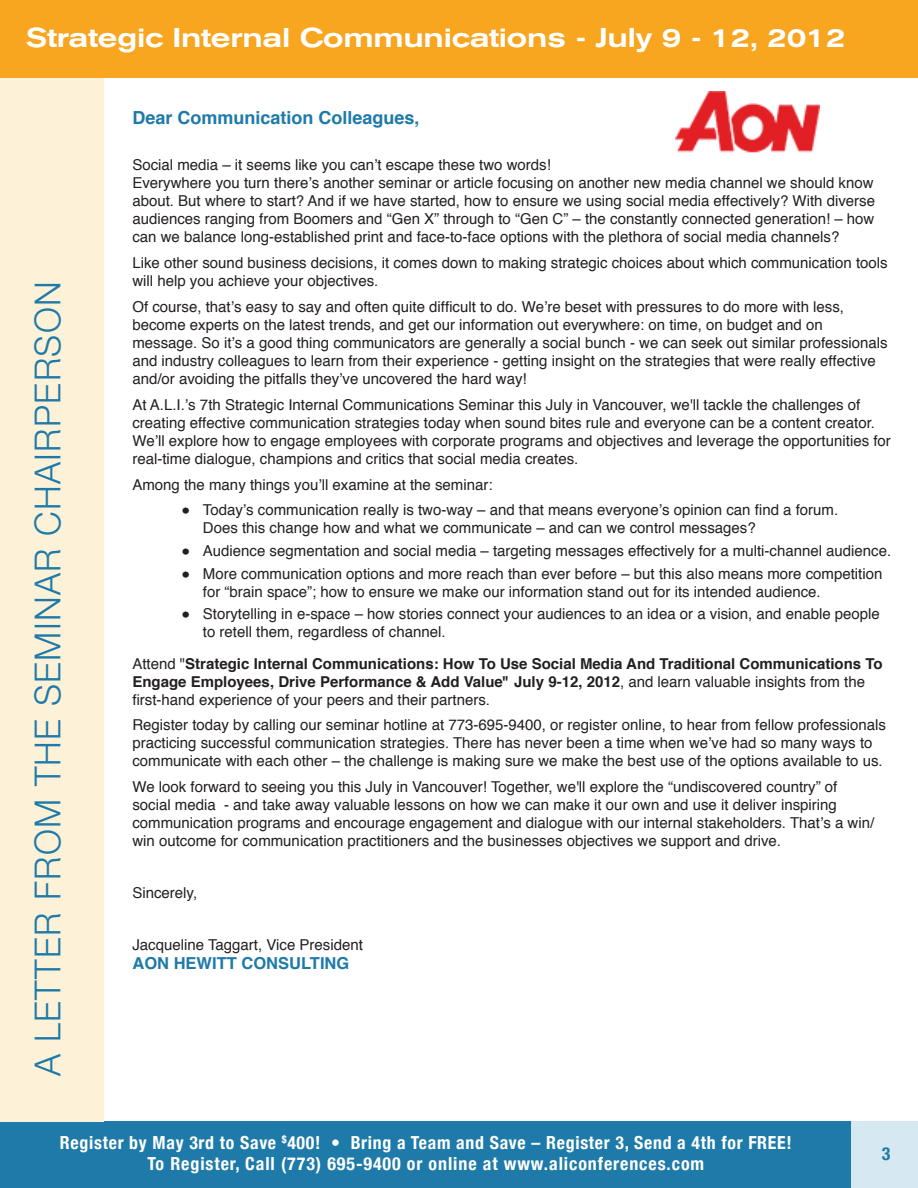
<style>
.page{position:relative;width:918px;height:1188px;background:#fff}
.page>*{position:absolute;margin:0;border:0;box-sizing:border-box;transform-origin:0 0}
.t1{font:700 39px "Helvetica";color:#231f20}
.t2{font:300 36px "Helvetica Neue";letter-spacing:.04em;color:#1e7aa8}
.t3{font:500 expanded 27px "Akzidenz Grotesk BE";letter-spacing:-.01em;color:#fff}
.t4{font:700 condensed 18px/21.6px "Helvetica Neue";letter-spacing:.04em;color:#fff;text-align:center}
.t5{font:700 18px "Helvetica";color:#1e7aa8}
.t6{font:700 condensed 18px "Helvetica Neue";color:#1e7aa8}
.t7{font:700 16.5px "Helvetica";color:#1e7aa8}
.t8{font:15px/18px "Helvetica";color:#231f20}
.t9{font:700 15px/18px "Helvetica";color:#231f20}
.s1{font-weight:400}
</style>
<div class="page">
<div style="left:0;top:1122px;width:852px;height:66px;background:#1e7aa8"></div>
<div style="left:852px;top:1122px;width:66px;height:66px;background:#d6e8f1"></div>
<div style="left:0;top:77px;width:104px;height:1045px;background:#fdf1d8"></div>
<div style="left:0;top:0;width:918px;height:78px;background:#f8a51f"></div>
<img style="left:675px;top:91px;width:145px;height:62px">
<h3 class="t3" style="left:26px;top:22px;width:821px">Strategic Internal Communications - July 9 - 12, 2012</h3>
<h2 class="t2" style="left:26px;top:1076px;width:791px;rotate:-90deg">A Letter From The SEMINAR Chairperson</h2>
<p class="t5" style="left:132px;top:103px;width:289px">Dear Communication Colleagues,</p>
<p class="t8" style="left:132px;top:156px;width:744px">Social media – it seems like you can’t escape these two words!<br>Everywhere you turn there’s another seminar or article focusing on another new media channel we should know about. But where to start? And if we have started, how to ensure we using social media effectively? With diverse audiences ranging from Boomers and “Gen X” through to “Gen C” – the constantly connected generation! – how can we balance long-established print and face-to-face options with the plethora of social media channels?</p>
<p class="t8" style="left:132px;top:254px;width:757px">Like other sound business decisions, it comes down to making strategic choices about which communication tools will help you achieve your objectives.</p>
<p class="t8" style="left:132px;top:298px;width:757px">Of course, that’s easy to say and often quite difficult to do. We’re beset with pressures to do more with less, become experts on the latest trends, and get our information out everywhere: on time, on budget and on message. So it’s a good thing communicators are generally a social bunch - we can seek out similar professionals and industry colleagues to learn from their experience - getting insight on the strategies that were really effective and/or avoiding the pitfalls they’ve uncovered the hard way!</p>
<p class="t8" style="left:132px;top:396px;width:760px">At A.L.I.’s 7th Strategic Internal Communications Seminar this July in Vancouver, we'll tackle the challenges of creating effective communication strategies today when sound bites rule and everyone can be a content creator.<br>We’ll explore how to engage employees with corporate programs and objectives and leverage the opportunities for real-time dialogue, champions and critics that social media creates.</p>
<p class="t8" style="left:132px;top:476px;width:362px">Among the many things you’ll examine at the seminar:</p>
<h1 class="t1" style="left:180px;top:479px;width:12px">·</h1>
<p class="t8" style="left:203px;top:502px;width:637px">Today’s communication really is two-way – and that means everyone’s opinion can find a forum.<br>Does this change how and what we communicate – and can we control messages?</p>
<h1 class="t1" style="left:180px;top:520px;width:12px">·</h1>
<p class="t8" style="left:203px;top:542px;width:690px">Audience segmentation and social media – targeting messages effectively for a multi-channel audience.</p>
<h1 class="t1" style="left:180px;top:542px;width:12px">·</h1>
<p class="t8" style="left:203px;top:565px;width:681px">More communication options and more reach than ever before – but this also means more competition for “brain space”; how to ensure we make our information stand out for its intended audience.</p>
<h1 class="t1" style="left:180px;top:583px;width:12px">·</h1>
<p class="t8" style="left:203px;top:605px;width:679px">Storytelling in e-space – how stories connect your audiences to an idea or a vision, and enable people to retell them, regardless of channel.</p>
<p class="t9" style="left:132px;top:655px;width:752px"><span class="s1">Attend "</span>Strategic Internal Communications: How To Use Social Media And Traditional Communications To<br>Engage Employees, Drive Performance &amp; Add Value" July 9-12, 2012<span class="s1">, and learn valuable insights from the first-hand experience of your peers and their partners.</span></p>
<p class="t8" style="left:132px;top:717px;width:755px">Register today by calling our seminar hotline at 773-695-9400, or register online, to hear from fellow professionals practicing successful communication strategies. There has never been a time when we’ve had so many ways to communicate with each other – the challenge is making sure we make the best use of the options available to us.</p>
<p class="t8" style="left:132px;top:778px;width:743px">We look forward to seeing you this July in Vancouver! Together, we'll explore the “undiscovered country” of social media - and take away valuable lessons on how we can make it our own and use it deliver inspiring communication programs and encourage engagement and dialogue with our internal stakeholders. That’s a win/ win outcome for communication practitioners and the businesses objectives we support and drive.</p>
<p class="t8" style="left:132px;top:884px;width:66px">Sincerely,</p>
<p class="t8" style="left:132px;top:936px;width:232px">Jacqueline Taggart, Vice President</p>
<p class="t7" style="left:132px;top:950px;width:218px">AON HEWITT CONSULTING</p>
<p class="t4" style="left:60px;top:1131px;width:733px">Register by May 3rd to Save <sup>$</sup>400! • Bring a Team and Save – Register 3, Send a 4th for FREE!<br>To Register, Call (773) 695-9400 or online at www.aliconferences.com</p>
<p class="t6" style="left:882px;top:1142px;width:10px">3</p>
</div>
